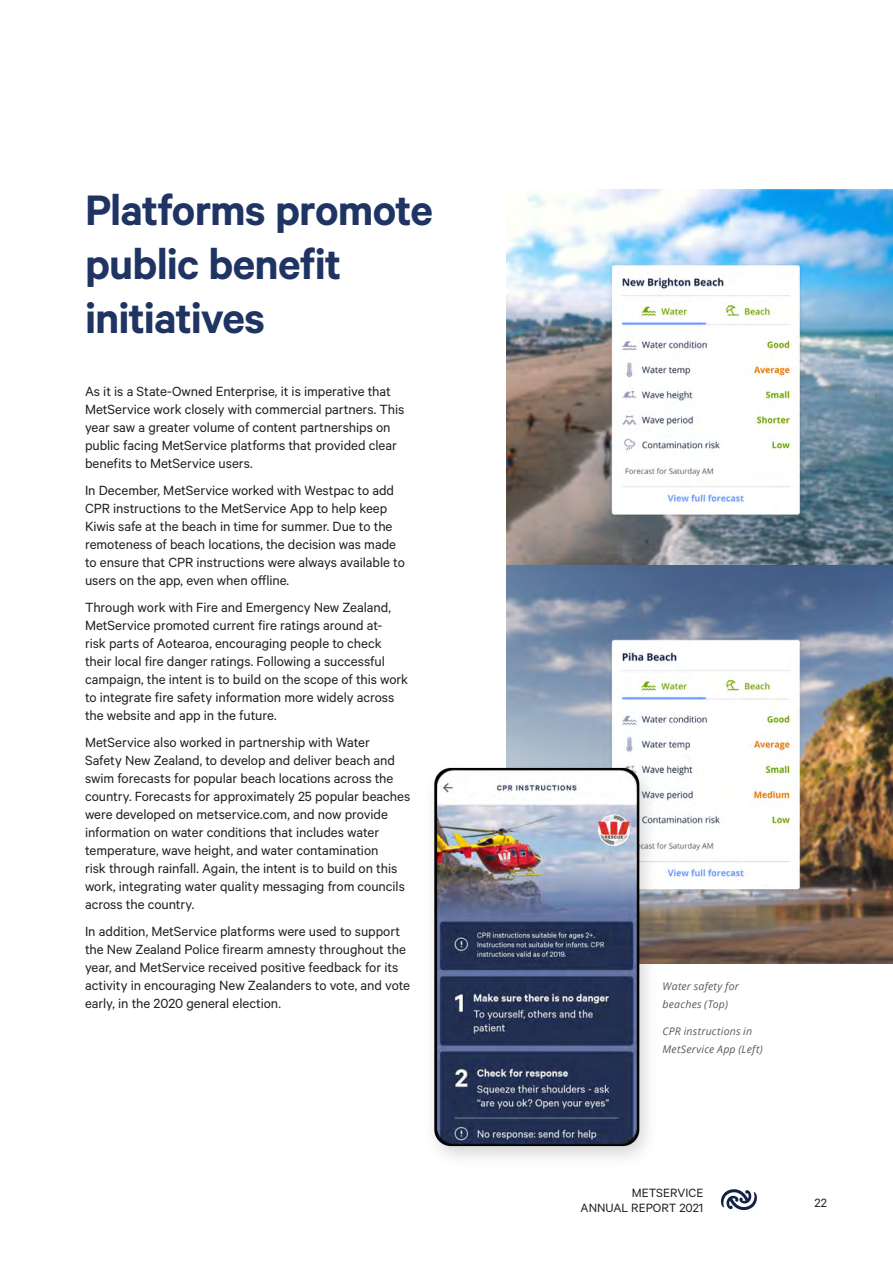
<style>
.page{position:relative;width:893px;height:1263px;background:#fff}
.page>*{position:absolute;margin:0;border:0;box-sizing:border-box;transform-origin:0 0}
.Story_title{font:600 48px/54px "Calibre";letter-spacing:-.02em;color:#203463}
.Body{font:15px/18px "Calibre";letter-spacing:-.005em;color:#231f20}
.t1{font:13.5px/15px "Calibre";color:#231f20;text-align:right}
.Body-2{font:italic 10.5px/18px "Open Sans";letter-spacing:.02em;color:#585b5c}
</style>
<div class="page">
<svg style="left:721px;top:1189px;width:36px;height:21px"></svg>
<img style="left:507px;top:189px;width:386px;height:774px">
<img style="left:434px;top:761px;width:223px;height:397px">
<p class="Story_title" style="left:85px;top:182px;width:349px">Platforms promote public benefit initiatives</p>
<p class="Body" style="left:85px;top:382px;width:321px">As it is a State-Owned Enterprise, it is imperative that MetService work closely with commercial partners. This year saw a greater volume of content partnerships on public facing MetService platforms that provided clear benefits to MetService users.</p>
<p class="Body" style="left:85px;top:481px;width:321px">In December, MetService worked with Westpac to add CPR instructions to the MetService App to help keep Kiwis safe at the beach in time for summer. Due to the remoteness of beach locations, the decision was made to ensure that CPR instructions were always available to users on the app, even when offline.</p>
<p class="Body" style="left:85px;top:598px;width:325px">Through work with Fire and Emergency New Zealand, MetService promoted current fire ratings around at-<br>risk parts of Aotearoa, encouraging people to check their local fire danger ratings. Following a successful campaign, the intent is to build on the scope of this work to integrate fire safety information more widely across the website and app in the future.</p>
<p class="Body" style="left:85px;top:733px;width:327px">MetService also worked in partnership with Water Safety New Zealand, to develop and deliver beach and swim forecasts for popular beach locations across the country. Forecasts for approximately 25 popular beaches were developed on metservice.com, and now provide information on water conditions that includes water temperature, wave height, and water contamination<br>risk through rainfall. Again, the intent is to build on this work, integrating water quality messaging from councils across the country.</p>
<p class="Body" style="left:85px;top:922px;width:327px">In addition, MetService platforms were used to support the New Zealand Police firearm amnesty throughout the year, and MetService received positive feedback for its activity in encouraging New Zealanders to vote, and vote early, in the 2020 general election.</p>
<p class="Body-2" style="left:663px;top:977px;width:78px">Water safety for beaches (Top)</p>
<p class="Body-2" style="left:663px;top:1022px;width:102px">CPR instructions in<br>MetService App (Left)</p>
<p class="t1" style="left:581px;top:1184px;width:124px">METSERVICE<br>ANNUAL REPORT 2021</p>
<p class="t1" style="left:814px;top:1195px;width:14px">22</p>
</div>
